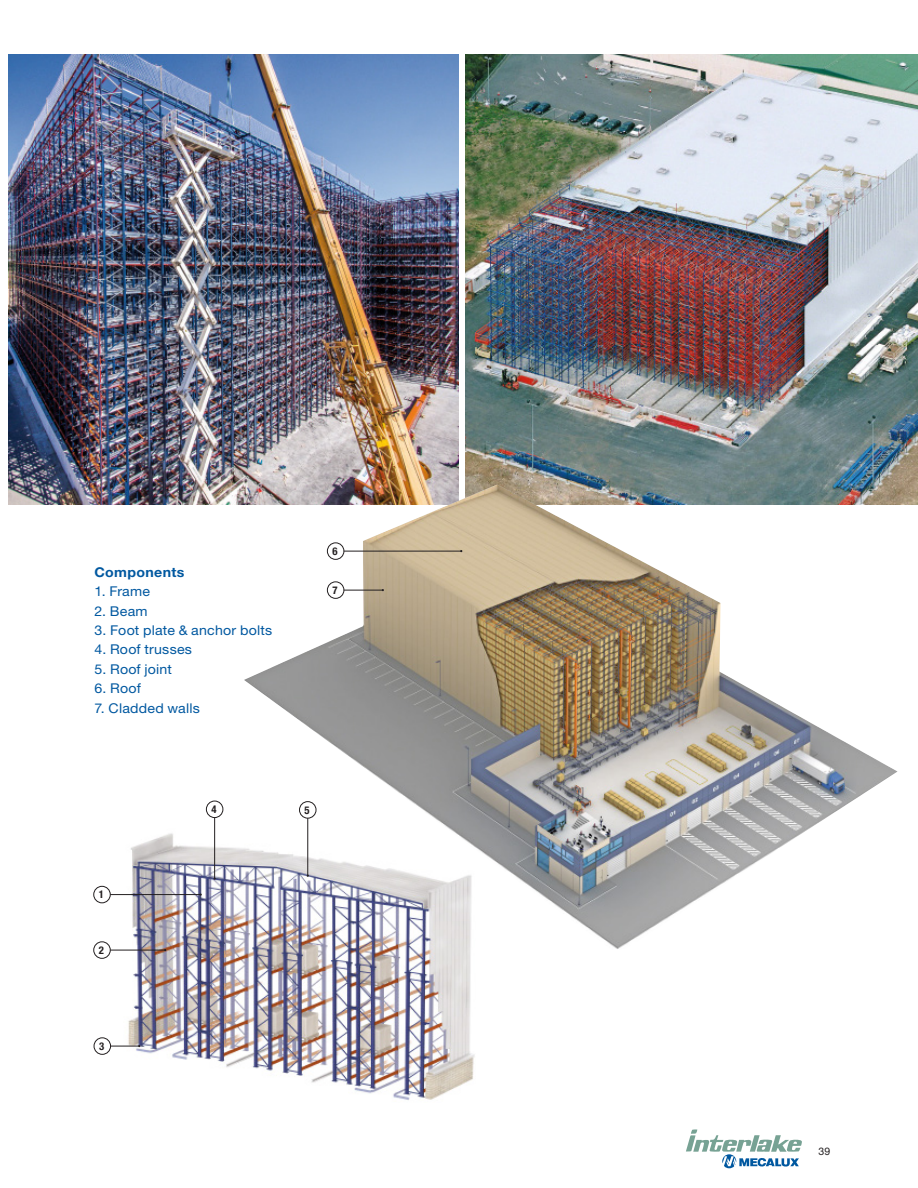
<style>
.page{position:relative;width:918px;height:1188px;background:#fff}
.page>*{position:absolute;margin:0;border:0;box-sizing:border-box;transform-origin:0 0}
.t1{font:13.5px "Helvetica Neue LT Std";letter-spacing:.015em;color:#0058a0;scale:1.05 1}
.t2{font:700 13.5px "Helvetica Neue LT Std";letter-spacing:.025em;color:#0058a0;scale:1.05 1}
.t3{font:700 condensed 10.65px "Helvetica Neue LT Std";color:#231f20}
.t4{font:10.5px "Helvetica Neue LT Std";color:#231f20}
</style>
<div class="page">
<hr style="left:0;top:54px;width:1px;height:162px;background:#f9a665">
<img style="left:465px;top:54px;width:453px;height:450px">
<img style="left:9px;top:54px;width:450px;height:450px">
<img style="left:120px;top:828px;width:355px;height:272px">
<img style="left:244px;top:484px;width:654px;height:470px">
<hr style="left:336px;top:590px;width:47px;height:1px;background:#231f20">
<div style="left:327px;top:582px;width:17px;height:16px;background:#fff;border-radius:50%"></div>
<div style="left:327px;top:582px;width:17px;height:17px;border:1px solid #231f20;border-radius:50%"></div>
<hr style="left:336px;top:551px;width:125px;height:1px;background:#231f20">
<div style="left:327px;top:543px;width:17px;height:16px;background:#fff;border-radius:50%"></div>
<div style="left:327px;top:543px;width:17px;height:17px;border:1px solid #231f20;border-radius:50%"></div>
<hr style="left:96px;top:894px;width:105px;height:1px;background:#231f20">
<div style="left:94px;top:886px;width:16px;height:17px;background:#fff;border-radius:50%"></div>
<div style="left:94px;top:886px;width:16px;height:17px;border:1px solid #231f20;border-radius:50%"></div>
<hr style="left:109px;top:1046px;width:30px;height:1px;background:#231f20">
<div style="left:94px;top:1038px;width:17px;height:16px;border:1px solid #231f20;border-radius:50%"></div>
<hr style="left:96px;top:950px;width:69px;height:1px;background:#231f20">
<div style="left:94px;top:942px;width:16px;height:16px;background:#fff;border-radius:50%"></div>
<div style="left:94px;top:942px;width:16px;height:16px;border:1px solid #231f20;border-radius:50%"></div>
<hr style="left:214px;top:807px;width:1px;height:72px;background:#231f20">
<div style="left:206px;top:801px;width:17px;height:17px;background:#fff;border-radius:50%"></div>
<div style="left:206px;top:801px;width:17px;height:17px;border:1px solid #231f20;border-radius:50%"></div>
<hr style="left:308px;top:810px;width:1px;height:66px;background:#231f20">
<div style="left:300px;top:802px;width:16px;height:16px;background:#fff;border-radius:50%"></div>
<div style="left:299px;top:801px;width:17px;height:17px;border:1px solid #231f20;border-radius:50%"></div>
<svg style="left:686px;top:1129px;width:116px;height:39px"></svg>
<p class="t2" style="left:94px;top:563px;width:87px">Components</p>
<p class="t1" style="left:94px;top:583px;width:54px">1. Frame</p>
<p class="t1" style="left:94px;top:603px;width:52px">2. Beam</p>
<p class="t1" style="left:94px;top:622px;width:171px">3. Foot plate &amp; anchor bolts</p>
<p class="t1" style="left:94px;top:642px;width:94px">4. Roof trusses</p>
<p class="t1" style="left:94px;top:661px;width:75px">5. Roof joint</p>
<p class="t1" style="left:94px;top:681px;width:46px">6. Roof</p>
<p class="t1" style="left:94px;top:700px;width:102px">7. Cladded walls</p>
<p class="t3" style="left:332px;top:545px;width:7px">6</p>
<p class="t3" style="left:332px;top:584px;width:7px">7</p>
<p class="t3" style="left:99px;top:888px;width:7px">1</p>
<p class="t3" style="left:99px;top:944px;width:7px">2</p>
<p class="t3" style="left:99px;top:1040px;width:7px">3</p>
<p class="t3" style="left:211px;top:803px;width:7px">4</p>
<p class="t3" style="left:305px;top:803px;width:7px">5</p>
<p class="t4" style="left:819px;top:1145px;width:13px">39</p>
</div>
